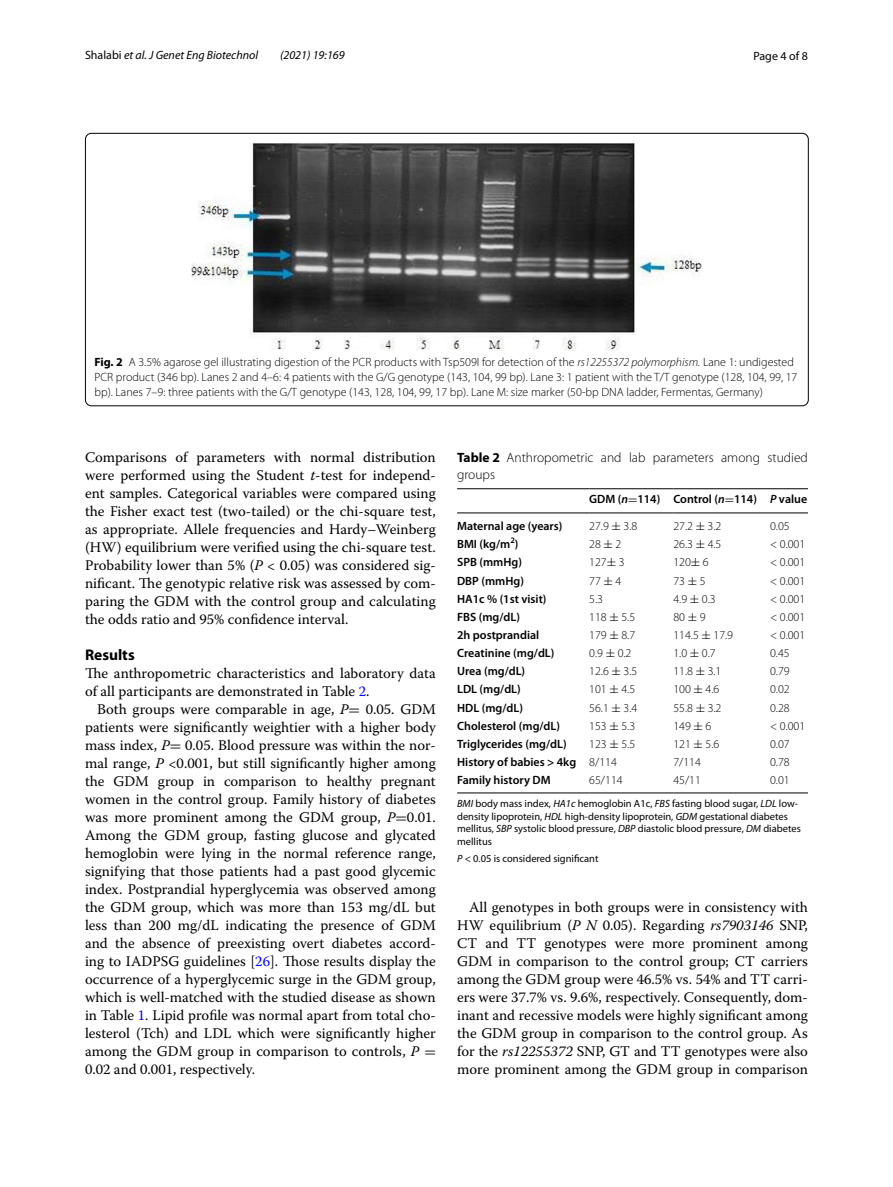
<style>
.page{position:relative;width:893px;height:1187px;background:#fff}
.page>*{position:absolute;margin:0;border:0;box-sizing:border-box;transform-origin:0 0}
.t1{font:700 15.45px "Myriad Pro";color:#000}
.t2{font:14.7px/18px "Warnock Pro";color:#000;text-align:justify}
.t3{font:300 13.5px/16.5px "Myriad Pro";color:#000}
.t4{font:300 12px/15px "Myriad Pro";color:#000}
.t5{font:600 12px "Myriad Pro";color:#000}
.t6{font:italic 12px "Myriad Pro";color:#000}
.t7{font:12px "Myriad Pro";color:#000}
.t8{font:10.5px/12.8px "Myriad Pro";color:#000}
.s1{font-style:normal}
.s2{font-weight:700}
.s3{font-style:italic}
.s4{color:#00f}
.s5{font-family:"MTSY"}
.s6{font-family:"MTSY";font-weight:400}
.s7{font-weight:300}
</style>
<div class="page">
<img style="left:192px;top:142px;width:510px;height:208px">
<hr style="left:457px;top:488px;width:132px;height:1px;background:#000">
<hr style="left:457px;top:512px;width:132px;height:1px;background:#000">
<hr style="left:589px;top:488px;width:84px;height:1px;background:#000">
<hr style="left:589px;top:512px;width:84px;height:1px;background:#000">
<hr style="left:673px;top:488px;width:97px;height:1px;background:#000">
<hr style="left:673px;top:512px;width:97px;height:1px;background:#000">
<hr style="left:770px;top:488px;width:38px;height:1px;background:#000">
<hr style="left:770px;top:512px;width:38px;height:1px;background:#000">
<hr style="left:457px;top:792px;width:132px;height:1px;background:#000">
<hr style="left:589px;top:792px;width:84px;height:1px;background:#000">
<hr style="left:673px;top:792px;width:97px;height:1px;background:#000">
<hr style="left:770px;top:792px;width:38px;height:1px;background:#000">
<p class="t6" style="left:85px;top:48px;width:175px"><span class="s1">Shalabi</span> et al. J Genet Eng Biotechnol</p>
<p class="t6" style="left:280px;top:48px;width:66px">(2021) 19:169</p>
<p class="t7" style="left:753px;top:48px;width:56px">Page 4 of 8</p>
<p class="t4" style="left:94px;top:354px;width:704px"><span class="s2">Fig. 2</span> A 3.5% agarose gel illustrating digestion of the PCR products with Tsp509I for detection of the <span class="s3">rs12255372 polymorphism.</span> Lane 1: undigested<br>PCR product (346 bp). Lanes 2 and 4–6: 4 patients with the G/G genotype (143, 104, 99 bp). Lane 3: 1 patient with the T/T genotype (128, 104, 99, 17 bp). Lanes 7–9: three patients with the G/T genotype (143, 128, 104, 99, 17 bp). Lane M: size marker (50-bp DNA ladder, Fermentas, Germany)</p>
<p class="t2" style="left:85px;top:447px;width:352px">Comparisons of parameters with normal distribution were performed using the Student <span class="s3">t</span>-test for independ&shy;ent samples. Categorical variables were compared using the Fisher exact test (two-tailed) or the chi-square test, as appropriate. Allele frequencies and Hardy–Weinberg (HW) equilibrium were verified using the chi-square test.<br>Probability lower than 5% (<span class="s3">P</span> &lt; 0.05) was considered sig&shy;nificant. The genotypic relative risk was assessed by com&shy;paring the GDM with the control group and calculating the odds ratio and 95% confidence interval.</p>
<p class="t1" style="left:85px;top:644px;width:51px">Results</p>
<p class="t2" style="left:85px;top:663px;width:352px">The anthropometric characteristics and laboratory data of all participants are demonstrated in Table <span class="s4">2</span>.</p>
<p class="t2" style="left:85px;top:699px;width:352px;text-indent:12px">Both groups were comparable in age, <span class="s3">P</span><span class="s5">=</span> 0.05. GDM patients were significantly weightier with a higher body mass index, <span class="s3">P</span><span class="s5">=</span> 0.05. Blood pressure was within the nor&shy;mal range, <span class="s3">P</span> &lt;0.001, but still significantly higher among the GDM group in comparison to healthy pregnant women in the control group. Family history of diabetes was more prominent among the GDM group, <span class="s3">P</span><span class="s5">=</span>0.01.<br>Among the GDM group, fasting glucose and glycated hemoglobin were lying in the normal reference range, signifying that those patients had a past good glycemic index. Postprandial hyperglycemia was observed among the GDM group, which was more than 153 mg/dL but less than 200 mg/dL indicating the presence of GDM and the absence of preexisting overt diabetes accord&shy;ing to IADPSG guidelines [<span class="s4">26</span>]. Those results display the occurrence of a hyperglycemic surge in the GDM group, which is well-matched with the studied disease as shown in Table <span class="s4">1</span>. Lipid profile was normal apart from total cho&shy;lesterol (Tch) and LDL which were significantly higher among the GDM group in comparison to controls, <span class="s3">P</span> <span class="s5">= </span>0.02 and 0.001, respectively.</p>
<p class="t3" style="left:457px;top:450px;width:352px"><span class="s2">Table 2</span> Anthropometric and lab parameters among studied groups</p>
<p class="t5" style="left:589px;top:491px;width:219px">GDM (<span class="s3">n</span><span class="s6">=</span>114) Control (<span class="s3">n</span><span class="s6">=</span>114) <span class="s3">P</span> value</p>
<p class="t5" style="left:457px;top:518px;width:107px">Maternal age (years)</p>
<p class="t4" style="left:589px;top:518px;width:50px">27.9 <span class="s6">±</span> 3.8</p>
<p class="t4" style="left:673px;top:518px;width:50px">27.2 <span class="s6">±</span> 3.2</p>
<p class="t4" style="left:770px;top:518px;width:21px">0.05</p>
<p class="t5" style="left:457px;top:536px;width:63px">BMI (kg/m<sup>2</sup>)</p>
<p class="t4" style="left:589px;top:537px;width:34px">28 <span class="s6">±</span> 2</p>
<p class="t4" style="left:673px;top:537px;width:50px">26.3 <span class="s6">±</span> 4.5</p>
<p class="t4" style="left:770px;top:537px;width:37px">&lt; 0.001</p>
<p class="t5" style="left:457px;top:554px;width:66px">SPB (mmHg)</p>
<p class="t4" style="left:589px;top:555px;width:37px">127<span class="s6">±</span> 3</p>
<p class="t4" style="left:673px;top:555px;width:37px">120<span class="s6">±</span> 6</p>
<p class="t4" style="left:770px;top:555px;width:37px">&lt; 0.001</p>
<p class="t5" style="left:457px;top:573px;width:68px">DBP (mmHg)</p>
<p class="t4" style="left:589px;top:573px;width:34px">77 <span class="s6">±</span> 4</p>
<p class="t4" style="left:673px;top:573px;width:34px">73 <span class="s6">±</span> 5</p>
<p class="t4" style="left:770px;top:573px;width:37px">&lt; 0.001</p>
<p class="t5" style="left:457px;top:591px;width:91px">HA1c % (1st visit)</p>
<p class="t4" style="left:589px;top:591px;width:15px">5.3</p>
<p class="t4" style="left:673px;top:591px;width:44px">4.9 <span class="s6">±</span> 0.3</p>
<p class="t4" style="left:770px;top:591px;width:37px">&lt; 0.001</p>
<p class="t5" style="left:457px;top:609px;width:64px">FBS (mg/dL)</p>
<p class="t4" style="left:589px;top:609px;width:47px">118 <span class="s6">±</span> 5.5</p>
<p class="t4" style="left:673px;top:609px;width:34px">80 <span class="s6">±</span> 9</p>
<p class="t4" style="left:770px;top:609px;width:37px">&lt; 0.001</p>
<p class="t5" style="left:457px;top:627px;width:84px">2h postprandial</p>
<p class="t4" style="left:589px;top:627px;width:47px">179 <span class="s6">±</span> 8.7</p>
<p class="t4" style="left:673px;top:627px;width:61px">114.5 <span class="s6">±</span> 17.9</p>
<p class="t4" style="left:770px;top:627px;width:37px">&lt; 0.001</p>
<p class="t5" style="left:457px;top:645px;width:99px">Creatinine (mg/dL)</p>
<p class="t4" style="left:589px;top:645px;width:44px">0.9 <span class="s6">±</span> 0.2</p>
<p class="t4" style="left:673px;top:645px;width:44px">1.0 <span class="s6">±</span> 0.7</p>
<p class="t4" style="left:770px;top:645px;width:21px">0.45</p>
<p class="t5" style="left:457px;top:663px;width:70px">Urea (mg/dL)</p>
<p class="t4" style="left:589px;top:664px;width:50px">12.6 <span class="s6">±</span> 3.5</p>
<p class="t4" style="left:673px;top:664px;width:50px">11.8 <span class="s6">±</span> 3.1</p>
<p class="t4" style="left:770px;top:664px;width:21px">0.79</p>
<p class="t5" style="left:457px;top:681px;width:65px">LDL (mg/dL)</p>
<p class="t4" style="left:589px;top:682px;width:47px">101 <span class="s6">±</span> 4.5</p>
<p class="t4" style="left:673px;top:682px;width:47px">100 <span class="s6">±</span> 4.6</p>
<p class="t4" style="left:770px;top:682px;width:21px">0.02</p>
<p class="t5" style="left:457px;top:700px;width:67px">HDL (mg/dL)</p>
<p class="t4" style="left:589px;top:700px;width:50px">56.1 <span class="s6">±</span> 3.4</p>
<p class="t4" style="left:673px;top:700px;width:50px">55.8 <span class="s6">±</span> 3.2</p>
<p class="t4" style="left:770px;top:700px;width:21px">0.28</p>
<p class="t5" style="left:457px;top:718px;width:104px">Cholesterol (mg/dL)</p>
<p class="t4" style="left:589px;top:718px;width:47px">153 <span class="s6">±</span> 5.3</p>
<p class="t4" style="left:673px;top:718px;width:40px">149 <span class="s6">±</span> 6</p>
<p class="t4" style="left:770px;top:718px;width:37px">&lt; 0.001</p>
<p class="t5" style="left:457px;top:736px;width:111px">Triglycerides (mg/dL)</p>
<p class="t4" style="left:589px;top:736px;width:47px">123 <span class="s6">±</span> 5.5</p>
<p class="t4" style="left:673px;top:736px;width:47px">121 <span class="s6">±</span> 5.6</p>
<p class="t4" style="left:770px;top:736px;width:21px">0.07</p>
<p class="t5" style="left:457px;top:754px;width:161px">History of babies &gt; 4kg <span class="s7">8/114</span></p>
<p class="t4" style="left:673px;top:754px;width:29px">7/114</p>
<p class="t4" style="left:770px;top:754px;width:21px">0.78</p>
<p class="t5" style="left:457px;top:772px;width:95px">Family history DM</p>
<p class="t4" style="left:589px;top:773px;width:35px">65/114</p>
<p class="t4" style="left:673px;top:773px;width:29px">45/11</p>
<p class="t4" style="left:770px;top:773px;width:21px">0.01</p>
<p class="t8" style="left:457px;top:796px;width:345px"><span class="s3">BMI</span> body mass index, <span class="s3">HA1c</span> hemoglobin A1c, <span class="s3">FBS</span> fasting blood sugar, <span class="s3">LDL</span> low&shy;density lipoprotein, <span class="s3">HDL</span> high-density lipoprotein, <span class="s3">GDM</span> gestational diabetes mellitus, <span class="s3">SBP</span> systolic blood pressure, <span class="s3">DBP</span> diastolic blood pressure, <span class="s3">DM</span> diabetes mellitus</p>
<p class="t8" style="left:457px;top:851px;width:143px"><span class="s3">P</span> &lt; 0.05 is considered significant</p>
<p class="t2" style="left:457px;top:897px;width:352px;text-indent:12px">All genotypes in both groups were in consistency with HW equilibrium (<span class="s3">P N</span> 0.05). Regarding <span class="s3">rs7903146</span> SNP, CT and TT genotypes were more prominent among GDM in comparison to the control group; CT carriers among the GDM group were 46.5% vs. 54% and TT carri&shy;ers were 37.7% vs. 9.6%, respectively. Consequently, dom&shy;inant and recessive models were highly significant among the GDM group in comparison to the control group. As for the <span class="s3">rs12255372</span> SNP, GT and TT genotypes were also more prominent among the GDM group in comparison</p>
</div>
